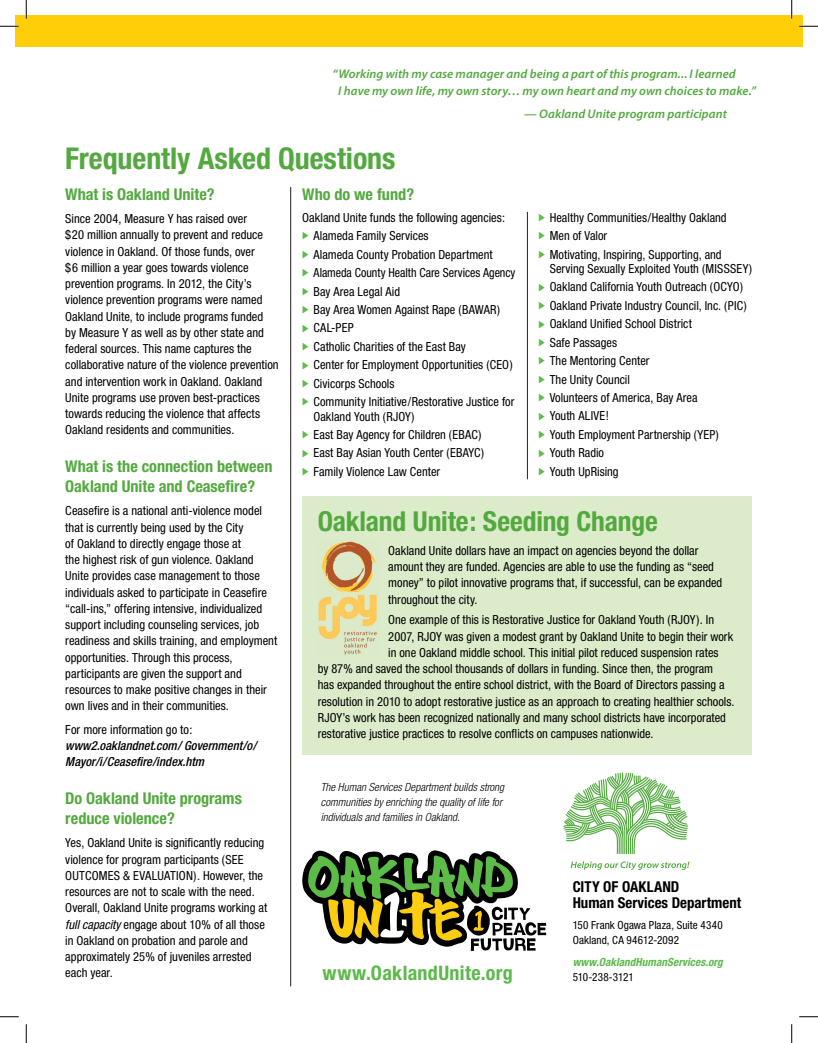
<style>
.page{position:relative;width:818px;height:1043px;background:#fff}
.page>*{position:absolute;margin:0;border:0;box-sizing:border-box;transform-origin:0 0}
.t1{font:700 condensed 30px "Helvetica Neue";letter-spacing:-.005em;color:#53a93f}
.t2{font:700 condensed 27.5px "Helvetica Neue";letter-spacing:-.005em;color:#53a93f}
.t3{font:700 condensed 20px "Helvetica Neue";letter-spacing:.015em;color:#5cb94b}
.t4{font:700 condensed 16.25px/19.5px "Helvetica Neue";color:#53a93f}
.t5{font:700 condensed 15px/16.2px "Helvetica Neue";color:#000}
.t6{font:condensed 12.5px/16.2px "Helvetica Neue";color:#000}
.t7{font:italic 600 12.5px/17.5px "Myriad Pro";letter-spacing:.005em;color:#53a93f}
.t8{font:italic 500 condensed 12.5px/16.2px "Helvetica Neue";letter-spacing:.005em;color:#000}
.t9{font:italic 300 condensed 11.25px/15px "Helvetica Neue";color:#000}
.t10{font:condensed 11.25px/15px "Helvetica Neue";letter-spacing:.01em;color:#000}
.t11{font:italic 700 condensed 11.25px "Helvetica Neue";letter-spacing:.01em;color:#5cb94b}
.s1{font-style:italic}
.s2{font-family:"European Pi Three";font-stretch:normal;font-size:9.88px;color:#5dbb48}
</style>
<div class="page">
<hr style="left:290px;top:187px;width:1px;height:799px;background:#231f20">
<hr style="left:527px;top:212px;width:1px;height:267px;background:#231f20">
<div style="left:15px;top:15px;width:787px;height:32px;background:#fece08"></div>
<div style="left:302px;top:496px;width:449px;height:259px;background:#dcebca"></div>
<img style="left:563px;top:772px;width:126px;height:83px">
<svg style="left:570px;top:861px;width:119px;height:9px"></svg>
<svg style="left:302px;top:850px;width:244px;height:101px"></svg>
<img style="left:318px;top:541px;width:59px;height:114px">
<svg style="left:0;top:25px;width:19px;height:2px"></svg>
<svg style="left:799px;top:25px;width:19px;height:2px"></svg>
<svg style="left:0;top:1016px;width:19px;height:1px"></svg>
<svg style="left:799px;top:1016px;width:19px;height:1px"></svg>
<svg style="left:25px;top:0;width:2px;height:19px"></svg>
<svg style="left:25px;top:1024px;width:2px;height:18px"></svg>
<svg style="left:790px;top:0;width:2px;height:19px"></svg>
<svg style="left:791px;top:1024px;width:1px;height:18px"></svg>
<p class="t7" style="left:338px;top:64px;width:419px;text-indent:-6px">“Working with my case manager and being a part of this program... I learned<br>I have my own life, my own story… my own heart and my own choices to make.”</p>
<p class="t7" style="left:524px;top:105px;width:204px">— Oakland Unite program participant</p>
<h1 class="t1" style="left:65px;top:140px;width:331px">Frequently Asked Questions</h1>
<h3 class="t4" style="left:65px;top:184px;width:151px">What is Oakland Unite?</h3>
<p class="t6" style="left:65px;top:210px;width:215px">Since 2004, Measure Y has raised over<br>$20 million annually to prevent and reduce violence in Oakland. Of those funds, over<br>$6 million a year goes towards violence prevention programs. In 2012, the City’s violence prevention programs were named Oakland Unite, to include programs funded<br>by Measure Y as well as by other state and federal sources. This name captures the collaborative nature of the violence prevention and intervention work in Oakland. Oakland Unite programs use proven best-practices towards reducing the violence that affects Oakland residents and communities.</p>
<h3 class="t4" style="left:65px;top:456px;width:209px">What is the connection between<br>Oakland Unite and Ceasefire?</h3>
<p class="t6" style="left:65px;top:502px;width:213px">Ceasefire is a national anti-violence model that is currently being used by the City<br>of Oakland to directly engage those at<br>the highest risk of gun violence. Oakland Unite provides case management to those individuals asked to participate in Ceasefire “call-ins,” offering intensive, individualized support including counseling services, job readiness and skills training, and employment opportunities. Through this process, participants are given the support and resources to make positive changes in their own lives and in their communities.</p>
<p class="t6" style="left:65px;top:721px;width:129px">For more information go to:</p>
<p class="t8" style="left:65px;top:737px;width:193px">www2.oaklandnet.com/ Government/o/<br>Mayor/i/Ceasefire/index.htm</p>
<h3 class="t4" style="left:65px;top:788px;width:178px">Do Oakland Unite programs reduce violence?</h3>
<p class="t6" style="left:65px;top:834px;width:203px">Yes, Oakland Unite is significantly reducing violence for program participants (SEE OUTCOMES &amp; EVALUATION). However, the resources are not to scale with the need.<br>Overall, Oakland Unite programs working at <span class="s1">full capacity</span> engage about 10% of all those in Oakland on probation and parole and approximately 25% of juveniles arrested each year.</p>
<h3 class="t4" style="left:302px;top:184px;width:113px">Who do we fund?</h3>
<p class="t6" style="left:302px;top:208px;width:215px;line-height:18.4px">Oakland Unite funds the following agencies:<br><span class="s2">E</span> Alameda Family Services<br><span class="s2">E</span> Alameda County Probation Department<br><span class="s2">E</span> Alameda County Health Care Services Agency <span class="s2">E</span> Bay Area Legal Aid<br><span class="s2">E</span> Bay Area Women Against Rape (BAWAR)<br><span class="s2">E</span> CAL-PEP<br><span class="s2">E</span> Catholic Charities of the East Bay<br><span class="s2">E</span> Center for Employment Opportunities (CEO)<br><span class="s2">E</span> Civicorps Schools<br><span class="s2">E</span> Community Initiative/Restorative Justice for</p>
<p class="t6" style="left:302px;top:407px;width:183px;line-height:18.4px;text-indent:11px">Oakland Youth (RJOY)<br><span class="s2">E</span> East Bay Agency for Children (EBAC)<br><span class="s2">E</span> East Bay Asian Youth Center (EBAYC)<br><span class="s2">E</span> Family Violence Law Center</p>
<p class="t6" style="left:538px;top:208px;width:190px;line-height:18.4px"><span class="s2">E</span> Healthy Communities/Healthy Oakland<br><span class="s2">E</span> Men of Valor<br><span class="s2">E</span> Motivating, Inspiring, Supporting, and</p>
<p class="t6" style="left:538px;top:259px;width:215px;line-height:18.4px;text-indent:11px">Serving Sexually Exploited Youth (MISSSEY)<br><span class="s2">E</span> Oakland California Youth Outreach (OCYO)<br><span class="s2">E</span> Oakland Private Industry Council, Inc. (PIC)<br><span class="s2">E</span> Oakland Unified School District<br><span class="s2">E</span> Safe Passages<br><span class="s2">E</span> The Mentoring Center<br><span class="s2">E</span> The Unity Council<br><span class="s2">E</span> Volunteers of America, Bay Area<br><span class="s2">E</span> Youth ALIVE!<br><span class="s2">E</span> Youth Employment Partnership (YEP)<br><span class="s2">E</span> Youth Radio<br><span class="s2">E</span> Youth UpRising</p>
<h2 class="t2" style="left:318px;top:505px;width:341px">Oakland Unite: Seeding Change</h2>
<p class="t6" style="left:388px;top:542px;width:335px">Oakland Unite dollars have an impact on agencies beyond the dollar amount they are funded. Agencies are able to use the funding as “seed money” to pilot innovative programs that, if successful, can be expanded throughout the city.</p>
<p class="t6" style="left:388px;top:611px;width:327px">One example of this is Restorative Justice for Oakland Youth (RJOY). In</p>
<p class="t6" style="left:388px;top:628px;width:346px">2007, RJOY was given a modest grant by Oakland Unite to begin their work</p>
<p class="t6" style="left:388px;top:644px;width:332px">in one Oakland middle school. This initial pilot reduced suspension rates</p>
<p class="t6" style="left:318px;top:660px;width:397px">by 87% and saved the school thousands of dollars in funding. Since then, the program</p>
<p class="t6" style="left:318px;top:676px;width:408px">has expanded throughout the entire school district, with the Board of Directors passing a</p>
<p class="t6" style="left:318px;top:693px;width:418px">resolution in 2010 to adopt restorative justice as an approach to creating healthier schools.</p>
<p class="t6" style="left:318px;top:709px;width:410px">RJOY’s work has been recognized nationally and many school districts have incorporated</p>
<p class="t6" style="left:318px;top:725px;width:337px">restorative justice practices to resolve conflicts on campuses nationwide.</p>
<p class="t9" style="left:321px;top:779px;width:185px">The Human Services Department builds strong communities by enriching the quality of life for individuals and families in Oakland.</p>
<p class="t5" style="left:572px;top:878px;width:170px">City of Oakland<br>Human Services Department</p>
<p class="t10" style="left:572px;top:917px;width:151px">150 Frank Ogawa Plaza, Suite 4340<br>Oakland, CA 94612-2092</p>
<p class="t11" style="left:572px;top:954px;width:151px">www.OaklandHumanServices.org</p>
<h3 class="t3" style="left:322px;top:960px;width:192px">www.OaklandUnite.org</h3>
<p class="t10" style="left:572px;top:969px;width:62px">510-238-3121</p>
</div>
